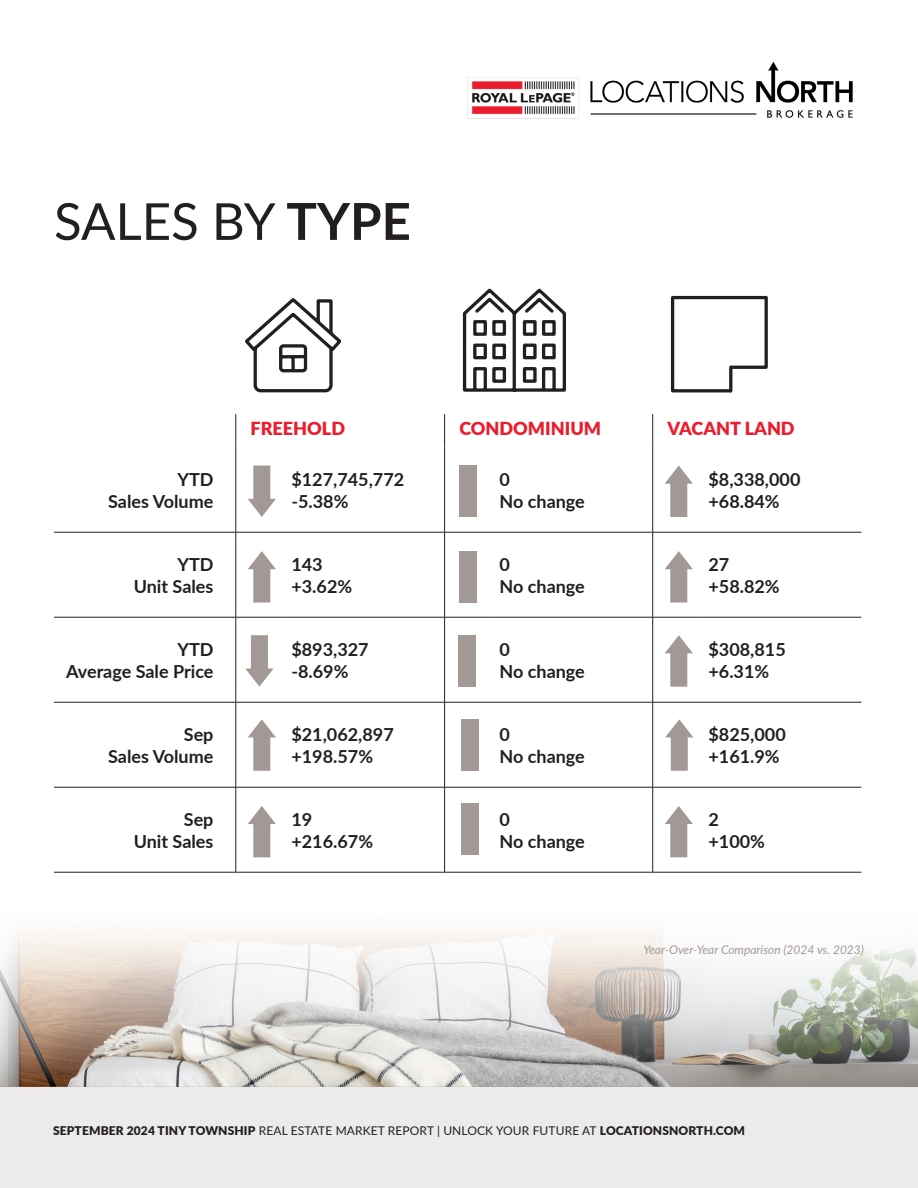
<style>
.page{position:relative;width:918px;height:1188px;background:#fff}
.page>*{position:absolute;margin:0;border:0;box-sizing:border-box;transform-origin:0 0}
.t1{font:51px "Lato";color:#231f20}
.t2{font:700 18px/21.6px "Lato";color:#231f20}
.t3{font:900 18px "Lato";color:#eb1c2c}
.t4{font:900 12px "Lato";letter-spacing:.01em;color:#231f20}
.t5{font:italic 12px "Lato";color:#a39994}
.s1{font-weight:700}
.s2{font-weight:400}
</style>
<div class="page">
<img style="left:0;top:930px;width:918px;height:157px">
<div style="left:0;top:1087px;width:918px;height:101px;background:#ecebea"></div>
<img style="left:467px;top:61px;width:386px;height:58px">
<hr style="left:652px;top:414px;width:1px;height:33px;background:#231f20">
<hr style="left:444px;top:414px;width:1px;height:33px;background:#231f20">
<hr style="left:236px;top:447px;width:1px;height:85px;background:#231f20">
<hr style="left:444px;top:447px;width:1px;height:85px;background:#231f20">
<hr style="left:652px;top:447px;width:1px;height:85px;background:#231f20">
<hr style="left:54px;top:532px;width:182px;height:1px;background:#231f20">
<hr style="left:236px;top:532px;width:48px;height:1px;background:#231f20">
<hr style="left:236px;top:532px;width:1px;height:85px;background:#231f20">
<hr style="left:284px;top:532px;width:161px;height:1px;background:#231f20">
<hr style="left:445px;top:532px;width:47px;height:1px;background:#231f20">
<hr style="left:444px;top:532px;width:1px;height:85px;background:#231f20">
<hr style="left:492px;top:532px;width:161px;height:1px;background:#231f20">
<hr style="left:653px;top:532px;width:48px;height:1px;background:#231f20">
<hr style="left:652px;top:532px;width:1px;height:85px;background:#231f20">
<hr style="left:701px;top:532px;width:160px;height:1px;background:#231f20">
<hr style="left:54px;top:617px;width:182px;height:1px;background:#231f20">
<hr style="left:236px;top:617px;width:48px;height:1px;background:#231f20">
<hr style="left:236px;top:617px;width:1px;height:85px;background:#231f20">
<hr style="left:284px;top:617px;width:161px;height:1px;background:#231f20">
<hr style="left:445px;top:617px;width:47px;height:1px;background:#231f20">
<hr style="left:444px;top:617px;width:1px;height:85px;background:#231f20">
<hr style="left:492px;top:617px;width:161px;height:1px;background:#231f20">
<hr style="left:653px;top:617px;width:48px;height:1px;background:#231f20">
<hr style="left:652px;top:617px;width:1px;height:85px;background:#231f20">
<hr style="left:701px;top:617px;width:160px;height:1px;background:#231f20">
<hr style="left:54px;top:702px;width:182px;height:1px;background:#231f20">
<hr style="left:236px;top:702px;width:48px;height:1px;background:#231f20">
<hr style="left:236px;top:702px;width:1px;height:85px;background:#231f20">
<hr style="left:284px;top:702px;width:161px;height:1px;background:#231f20">
<hr style="left:445px;top:702px;width:47px;height:1px;background:#231f20">
<hr style="left:444px;top:702px;width:1px;height:85px;background:#231f20">
<hr style="left:492px;top:702px;width:161px;height:1px;background:#231f20">
<hr style="left:653px;top:702px;width:48px;height:1px;background:#231f20">
<hr style="left:652px;top:702px;width:1px;height:85px;background:#231f20">
<hr style="left:701px;top:702px;width:160px;height:1px;background:#231f20">
<hr style="left:54px;top:787px;width:182px;height:1px;background:#231f20">
<hr style="left:236px;top:787px;width:48px;height:1px;background:#231f20">
<hr style="left:236px;top:787px;width:1px;height:85px;background:#231f20">
<hr style="left:284px;top:787px;width:161px;height:1px;background:#231f20">
<hr style="left:445px;top:787px;width:47px;height:1px;background:#231f20">
<hr style="left:444px;top:787px;width:1px;height:85px;background:#231f20">
<hr style="left:492px;top:787px;width:161px;height:1px;background:#231f20">
<hr style="left:653px;top:787px;width:48px;height:1px;background:#231f20">
<hr style="left:652px;top:787px;width:1px;height:85px;background:#231f20">
<hr style="left:701px;top:787px;width:160px;height:1px;background:#231f20">
<hr style="left:54px;top:872px;width:182px;height:1px;background:#231f20">
<hr style="left:236px;top:872px;width:48px;height:1px;background:#231f20">
<hr style="left:284px;top:872px;width:161px;height:1px;background:#231f20">
<hr style="left:445px;top:872px;width:47px;height:1px;background:#231f20">
<hr style="left:492px;top:872px;width:161px;height:1px;background:#231f20">
<hr style="left:653px;top:872px;width:48px;height:1px;background:#231f20">
<hr style="left:701px;top:872px;width:160px;height:1px;background:#231f20">
<hr style="left:236px;top:414px;width:1px;height:33px;background:#231f20">
<svg style="left:248px;top:466px;width:28px;height:51px"></svg>
<svg style="left:248px;top:806px;width:28px;height:51px"></svg>
<svg style="left:248px;top:719px;width:28px;height:52px"></svg>
<svg style="left:665px;top:466px;width:28px;height:51px"></svg>
<svg style="left:665px;top:551px;width:28px;height:52px"></svg>
<svg style="left:665px;top:635px;width:28px;height:52px"></svg>
<svg style="left:245px;top:298px;width:96px;height:95px"></svg>
<svg style="left:462px;top:288px;width:104px;height:104px"></svg>
<svg style="left:670px;top:295px;width:98px;height:98px"></svg>
<svg style="left:665px;top:806px;width:28px;height:51px"></svg>
<svg style="left:248px;top:551px;width:28px;height:52px"></svg>
<svg style="left:665px;top:719px;width:28px;height:52px"></svg>
<div style="left:459px;top:466px;width:18px;height:51px;background:#a39994"></div>
<svg style="left:245px;top:635px;width:29px;height:52px"></svg>
<div style="left:459px;top:551px;width:18px;height:52px;background:#a39994"></div>
<div style="left:458px;top:635px;width:18px;height:52px;background:#a39994"></div>
<div style="left:462px;top:719px;width:17px;height:52px;background:#a39994"></div>
<div style="left:461px;top:803px;width:18px;height:52px;background:#a39994"></div>
<p class="t1" style="left:54px;top:185px;width:358px">SALES BY <span class="s1">TYPE</span></p>
<p class="t3" style="left:251px;top:415px;width:96px">FREEHOLD</p>
<p class="t3" style="left:459px;top:415px;width:143px">CONDOMINIUM</p>
<p class="t3" style="left:668px;top:415px;width:129px">VACANT LAND</p>
<p class="t2" style="left:177px;top:468px;width:38px">YTD</p>
<p class="t2" style="left:108px;top:490px;width:107px">Sales Volume</p>
<p class="t2" style="left:291px;top:468px;width:114px">$127,745,772 -5.38%</p>
<p class="t2" style="left:500px;top:468px;width:12px">0</p>
<p class="t2" style="left:500px;top:490px;width:87px">No change</p>
<p class="t2" style="left:709px;top:468px;width:93px">$8,338,000 +68.84%</p>
<p class="t2" style="left:177px;top:553px;width:38px">YTD</p>
<p class="t2" style="left:134px;top:575px;width:81px">Unit Sales</p>
<p class="t2" style="left:291px;top:553px;width:33px">143</p>
<p class="t2" style="left:291px;top:575px;width:62px">+3.62%</p>
<p class="t2" style="left:500px;top:553px;width:12px">0</p>
<p class="t2" style="left:500px;top:575px;width:87px">No change</p>
<p class="t2" style="left:709px;top:553px;width:22px">27</p>
<p class="t2" style="left:709px;top:575px;width:73px">+58.82%</p>
<p class="t2" style="left:177px;top:638px;width:38px">YTD</p>
<p class="t2" style="left:66px;top:660px;width:149px">Average Sale Price</p>
<p class="t2" style="left:291px;top:638px;width:79px">$893,327</p>
<p class="t2" style="left:291px;top:660px;width:59px">-8.69%</p>
<p class="t2" style="left:500px;top:638px;width:12px">0</p>
<p class="t2" style="left:500px;top:660px;width:87px">No change</p>
<p class="t2" style="left:709px;top:638px;width:79px">$308,815</p>
<p class="t2" style="left:709px;top:660px;width:62px">+6.31%</p>
<p class="t2" style="left:184px;top:723px;width:31px">Sep</p>
<p class="t2" style="left:108px;top:745px;width:107px">Sales Volume</p>
<p class="t2" style="left:291px;top:723px;width:104px">$21,062,897 +198.57%</p>
<p class="t2" style="left:500px;top:723px;width:12px">0</p>
<p class="t2" style="left:500px;top:745px;width:87px">No change</p>
<p class="t2" style="left:709px;top:723px;width:79px">$825,000 +161.9%</p>
<p class="t2" style="left:184px;top:808px;width:31px">Sep</p>
<p class="t2" style="left:134px;top:830px;width:81px">Unit Sales</p>
<p class="t2" style="left:291px;top:808px;width:22px">19</p>
<p class="t2" style="left:291px;top:830px;width:83px">+216.67%</p>
<p class="t2" style="left:500px;top:808px;width:12px">0</p>
<p class="t2" style="left:500px;top:830px;width:87px">No change</p>
<p class="t2" style="left:709px;top:808px;width:12px">2</p>
<p class="t2" style="left:709px;top:830px;width:58px">+100%</p>
<p class="t5" style="left:643px;top:941px;width:222px">Year-Over-Year Comparison (2024 vs. 2023)</p>
<p class="t4" style="left:53px;top:1122px;width:693px">SEPTEMBER 2024 TINY TOWNSHIP <span class="s2">REAL ESTATE MARKET REPORT | UNLOCK YOUR FUTURE AT</span> LOCATIONSNORTH.COM</p>
</div>
